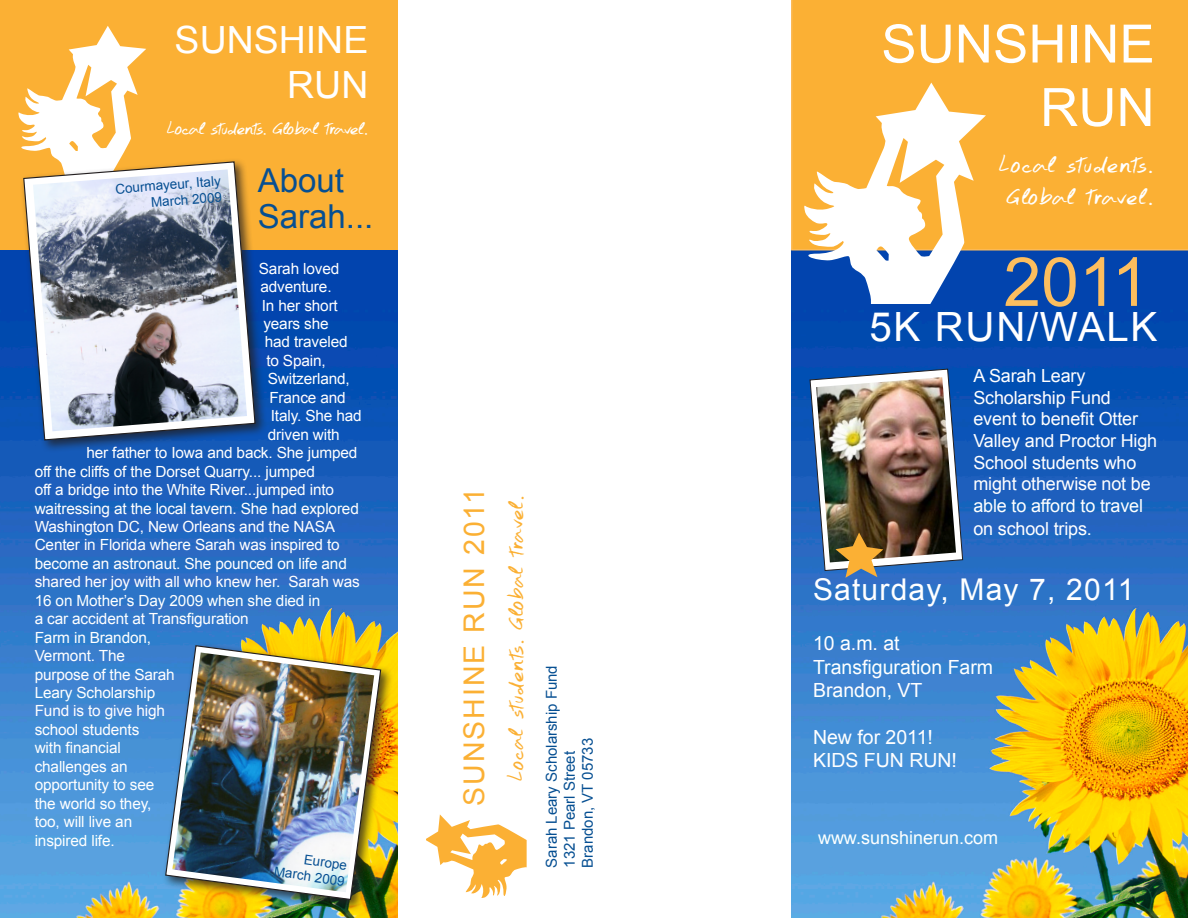
<style>
.page{position:relative;width:1188px;height:918px;background:#fff}
.page>*{position:absolute;margin:0;border:0;box-sizing:border-box;transform-origin:0 0}
.t1{font:67.8px "Arial";color:#fdbe5e}
.t2{font:52.95px "Arial";color:#fff}
.t3{font:40.35px "Arial";letter-spacing:.04em;color:#fff}
.t4{font:37.5px "Arial";color:#fff}
.t5{font:33px/36px "Arial";color:#064f92}
.t6{font:30px/31.5px "Hand Test";letter-spacing:-.01em;color:#fff}
.t7{font:30px "Arial";letter-spacing:.04em;color:#fff}
.t8{font:28.5px "Arial";letter-spacing:.07em;color:#fbb034}
.t9{font:27.45px "Hand Test";letter-spacing:.05em;color:#fbb034}
.t10{font:22.5px "Hand Test";letter-spacing:-.06em;color:#fff}
.t11{font:19.5px/23.4px "Arial";color:#fff}
.t12{font:18px/21.6px "Arial";letter-spacing:-.01em;color:#fff}
.t13{font:15.3px "Arial";letter-spacing:-.01em;color:#fff}
.t14{font:15px "Arial";color:#064f92}
.t15{font:13.5px "Arial";color:#064f92}
</style>
<div class="page">
<img style="left:0;top:249px;width:398px;height:669px">
<img style="left:791px;top:251px;width:397px;height:667px">
<div style="left:791px;top:0;width:397px;height:251px;background:#fbb034"></div>
<div style="left:0;top:0;width:398px;height:249px;background:#fbb034"></div>
<svg style="left:804px;top:83px;width:182px;height:221px"></svg>
<svg style="left:18px;top:26px;width:128px;height:132px"></svg>
<div style="left:20px;top:158px;width:248px;height:295px;background:#231f20;opacity:.75"></div>
<svg style="left:23px;top:161px;width:233px;height:280px"></svg>
<div style="left:162px;top:642px;width:231px;height:270px;background:#231f20;opacity:.75"></div>
<img style="left:164px;top:644px;width:218px;height:257px">
<img style="left:33px;top:169px;width:214px;height:262px">
<img style="left:172px;top:652px;width:202px;height:240px">
<img style="left:809px;top:368px;width:155px;height:210px">
<svg style="left:426px;top:814px;width:101px;height:84px"></svg>
<p class="t4" style="left:175px;top:15px;width:195px">SUNSHINE</p>
<p class="t4" style="left:287px;top:60px;width:83px">RUN</p>
<p class="t10" style="left:167px;top:113px;width:203px">Local students. Global travel.</p>
<p class="t15" style="left:115px;top:180px;width:107px;rotate:-4deg">Courmayeur, Italy</p>
<p class="t15" style="left:150px;top:193px;width:73px;rotate:-4deg">March 2009</p>
<p class="t5" style="left:258px;top:163px;width:117px">About<br>Sarah...</p>
<p class="t13" style="left:259px;top:258px;width:82px">Sarah loved</p>
<p class="t13" style="left:260px;top:277px;width:73px">adventure.</p>
<p class="t13" style="left:262px;top:295px;width:78px">In her short</p>
<p class="t13" style="left:263px;top:314px;width:67px">years she</p>
<p class="t13" style="left:265px;top:332px;width:84px">had traveled</p>
<p class="t13" style="left:266px;top:351px;width:61px">to Spain,</p>
<p class="t13" style="left:268px;top:369px;width:84px">Switzerland,</p>
<p class="t13" style="left:269px;top:387px;width:78px">France and</p>
<p class="t13" style="left:271px;top:406px;width:92px">Italy. She had</p>
<p class="t13" style="left:268px;top:424px;width:73px">driven with</p>
<p class="t13" style="left:86px;top:443px;width:273px">her father to Iowa and back. She jumped</p>
<p class="t13" style="left:35px;top:461px;width:282px">off the cliffs of the Dorset Quarry... jumped</p>
<p class="t13" style="left:35px;top:480px;width:301px">off a bridge into the White River...jumped into</p>
<p class="t13" style="left:35px;top:498px;width:326px">waitressing at the local tavern. She had explored</p>
<p class="t13" style="left:35px;top:517px;width:302px">Washington DC, New Orleans and the NASA</p>
<p class="t13" style="left:35px;top:535px;width:307px">Center in Florida where Sarah was inspired to</p>
<p class="t13" style="left:35px;top:554px;width:314px">become an astronaut. She pounced on life and</p>
<p class="t13" style="left:35px;top:572px;width:327px">shared her joy with all who knew her. Sarah was</p>
<p class="t13" style="left:35px;top:590px;width:287px">16 on Mother’s Day 2009 when she died in</p>
<p class="t13" style="left:35px;top:609px;width:216px">a car accident at Transfiguration</p>
<p class="t13" style="left:35px;top:627px;width:118px">Farm in Brandon,</p>
<p class="t13" style="left:35px;top:646px;width:92px">Vermont. The</p>
<p class="t13" style="left:35px;top:664px;width:142px">purpose of the Sarah</p>
<p class="t13" style="left:35px;top:683px;width:122px">Leary Scholarship</p>
<p class="t13" style="left:35px;top:701px;width:132px">Fund is to give high</p>
<p class="t13" style="left:35px;top:720px;width:106px">school students</p>
<p class="t13" style="left:35px;top:738px;width:88px">with financial</p>
<p class="t13" style="left:35px;top:756px;width:95px">challenges an</p>
<p class="t13" style="left:35px;top:775px;width:121px">opportunity to see</p>
<p class="t13" style="left:35px;top:793px;width:118px">the world so they,</p>
<p class="t13" style="left:35px;top:812px;width:99px">too, will live an</p>
<p class="t13" style="left:35px;top:830px;width:82px">inspired life.</p>
<p class="t15" style="left:306px;top:850px;width:45px;rotate:9deg">Europe</p>
<p class="t15" style="left:276px;top:862px;width:73px;rotate:9deg">March 2009</p>
<p class="t8" style="left:456px;top:806px;width:320px;rotate:-90deg">SUNSHINE RUN 2011</p>
<p class="t9" style="left:497px;top:781px;width:288px;rotate:-90deg">Local students. Global travel.</p>
<p class="t14" style="left:542px;top:868px;width:204px;rotate:-90deg">Sarah Leary Scholarship Fund</p>
<p class="t14" style="left:578px;top:868px;width:131px;rotate:-90deg">Brandon, VT 05733</p>
<p class="t14" style="left:560px;top:868px;width:118px;rotate:-90deg">1321 Pearl Street</p>
<p class="t2" style="left:881px;top:9px;width:275px">SUNSHINE</p>
<p class="t2" style="left:1040px;top:73px;width:116px">RUN</p>
<p class="t6" style="left:999px;top:149px;width:156px">Local students.<br>Global travel.</p>
<p class="t1" style="left:1003px;top:238px;width:147px">2011</p>
<p class="t3" style="left:870px;top:300px;width:289px">5K RUN/WALK</p>
<p class="t12" style="left:974px;top:365px;width:185px">A Sarah Leary<br>Scholarship Fund event to benefit Otter<br>Valley and Proctor High<br>School students who might otherwise not be able to afford to travel</p>
<p class="t12" style="left:974px;top:518px;width:120px">on school trips.</p>
<p class="t7" style="left:813px;top:570px;width:323px">Saturday, May 7, 2011</p>
<p class="t11" style="left:813px;top:632px;width:88px">10 a.m. at</p>
<p class="t11" style="left:813px;top:655px;width:182px">Transfiguration Farm<br>Brandon, VT</p>
<p class="t11" style="left:813px;top:725px;width:121px">New for 2011!</p>
<p class="t11" style="left:813px;top:749px;width:146px">KIDS FUN RUN!</p>
<p class="t12" style="left:818px;top:827px;width:182px">www.sunshinerun.com</p>
</div>
